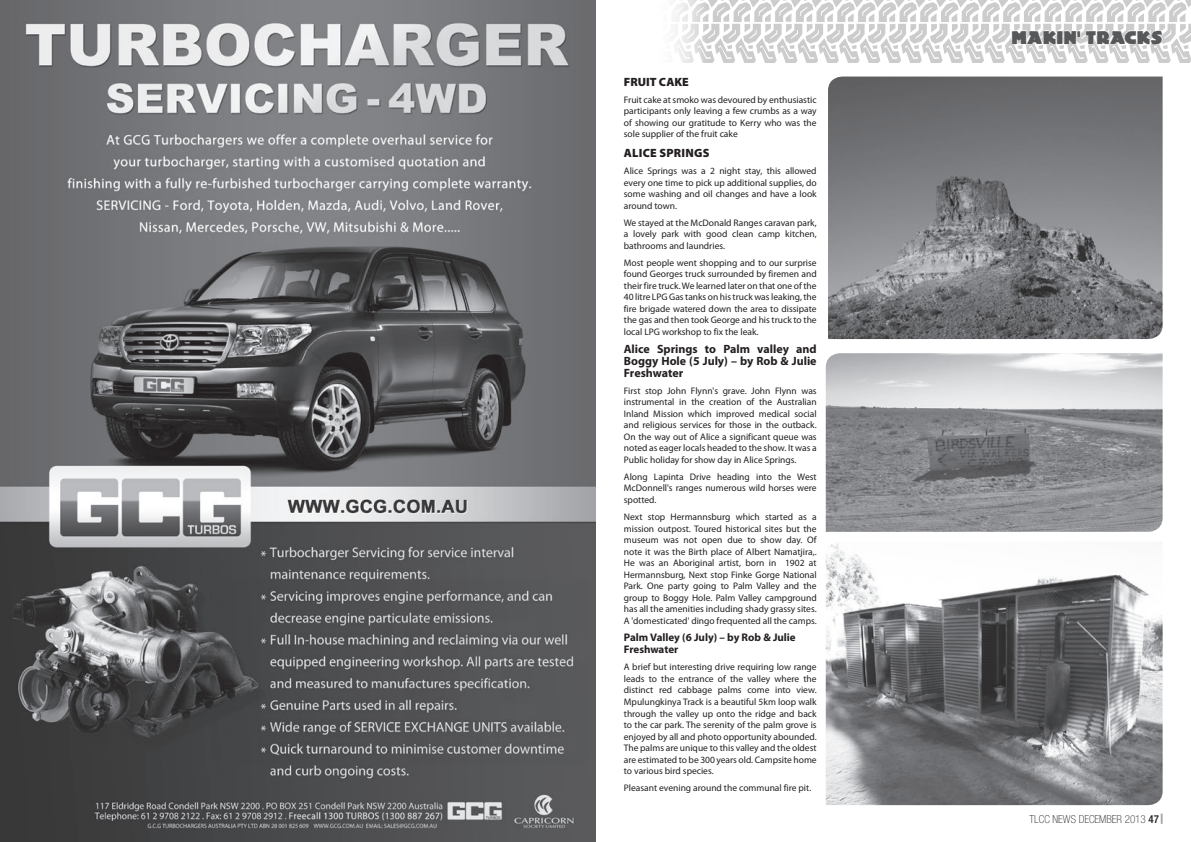
<style>
.page{position:relative;width:1191px;height:842px;background:#fff}
.page>*{position:absolute;margin:0;border:0;box-sizing:border-box;transform-origin:0 0}
.t1{font:18px "Publicity Gothic ICG Solid";color:#57585a}
.t2{font:700 12px/12px "Myriad Pro";color:#231f20;text-align:justify}
.t3{font:900 12px "Myriad Pro";letter-spacing:.02em;color:#231f20}
.t4{font:900 12px "Myriad Pro";color:#231f20}
.t5{font:700 11px/12px "Myriad Pro";color:#231f20}
.t6{font:100 condensed 11px "Helvetica Neue";color:#231f20}
.t7{font:9.5px/11.5px "Myriad Pro";color:#231f20;text-align:justify}
.s1{font-weight:500}
</style>
<div class="page">
<svg style="left:1160px;top:814px;width:2px;height:10px"></svg>
<svg style="left:676px;top:0;width:515px;height:62px"></svg>
<img style="left:0;top:0;width:595px;height:842px">
<img style="left:825px;top:543px;width:337px;height:262px">
<img style="left:825px;top:353px;width:337px;height:179px">
<img style="left:828px;top:77px;width:334px;height:262px">
<p class="t4" style="left:624px;top:75px;width:66px">FRUIT CAKE</p>
<p class="t7" style="left:624px;top:94px;width:194px">Fruit cake at smoko was devoured by enthusiastic participants only leaving a few crumbs as a way of showing our gratitude to Kerry who was the sole supplier of the fruit cake</p>
<p class="t3" style="left:624px;top:146px;width:87px">ALICE SPRINGS</p>
<p class="t7" style="left:624px;top:165px;width:194px">Alice Springs was a 2 night stay, this allowed every one time to pick up additional supplies, do some washing and oil changes and have a look around town.</p>
<p class="t7" style="left:624px;top:217px;width:194px">We stayed at the McDonald Ranges caravan park, a lovely park with good clean camp kitchen, bathrooms and laundries.</p>
<p class="t7" style="left:624px;top:257px;width:194px">Most people went shopping and to our surprise found Georges truck surrounded by firemen and their fire truck. We learned later on that one of the 40 litre LPG Gas tanks on his truck was leaking, the fire brigade watered down the area to dissipate the gas and then took George and his truck to the local LPG workshop to fix the leak.</p>
<p class="t2" style="left:624px;top:343px;width:194px">Alice Springs to Palm valley and Boggy Hole (5 July) – by Rob &amp; Julie Freshwater</p>
<p class="t7" style="left:624px;top:385px;width:194px">First stop John Flynn's grave. John Flynn was instrumental in the creation of the Australian Inland Mission which improved medical social and religious services for those in the outback.<br>On the way out of Alice a significant queue was noted as eager locals headed to the show. It was a Public holiday for show day in Alice Springs.</p>
<p class="t7" style="left:624px;top:471px;width:194px">Along Lapinta Drive heading into the West McDonnell's ranges numerous wild horses were spotted.</p>
<p class="t7" style="left:624px;top:511px;width:194px">Next stop Hermannsburg which started as a mission outpost. Toured historical sites but the museum was not open due to show day. Of note it was the Birth place of Albert Namatjira,.<br>He was an Aboriginal artist, born in 1902 at Hermannsburg, Next stop Finke Gorge National Park. One party going to Palm Valley and the group to Boggy Hole. Palm Valley campground has all the amenities including shady grassy sites.<br>A 'domesticated' dingo frequented all the camps.</p>
<p class="t5" style="left:624px;top:632px;width:173px">Palm Valley (6 July) – by Rob &amp; Julie<br>Freshwater</p>
<p class="t7" style="left:624px;top:662px;width:194px">A brief but interesting drive requiring low range leads to the entrance of the valley where the distinct red cabbage palms come into view.<br>Mpulungkinya Track is a beautiful 5km loop walk through the valley up onto the ridge and back to the car park. The serenity of the palm grove is enjoyed by all and photo opportunity abounded.<br>The palms are unique to this valley and the oldest are estimated to be 300 years old. Campsite home to various bird species.</p>
<p class="t7" style="left:624px;top:782px;width:189px">Pleasant evening around the communal fire pit.</p>
<h1 class="t1" style="left:1011px;top:25px;width:153px">MAKIN' TRACKS</h1>
<p class="t6" style="left:1029px;top:812px;width:131px">TLCC NEWS DECEMBER 2013 <span class="s1">47</span></p>
</div>
